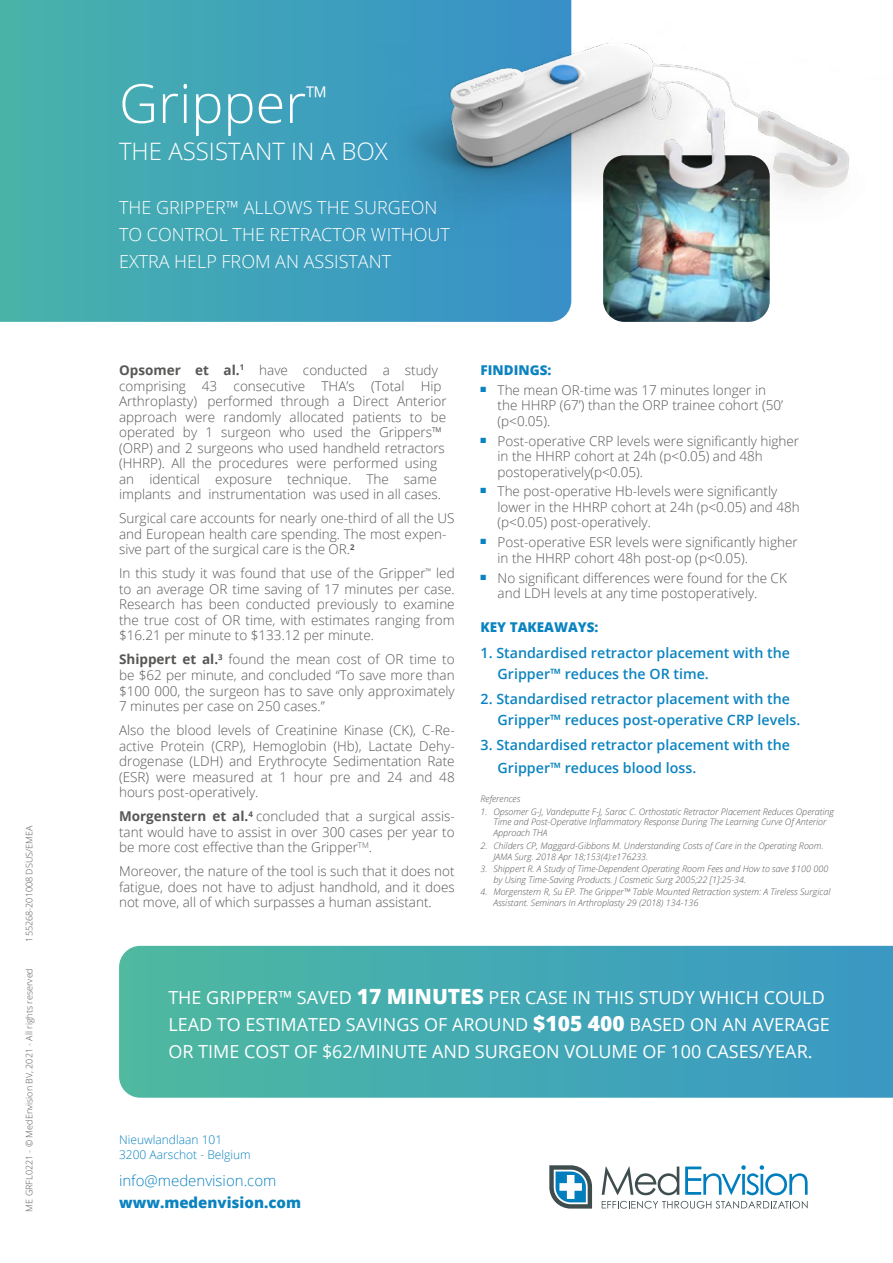
<style>
.page{position:relative;width:893px;height:1263px;background:#fff}
.page>*{position:absolute;margin:0;border:0;box-sizing:border-box;transform-origin:0 0}
.t1{font:300 54px "Open Sans";color:#fff}
.t2{font:300 24px "Open Sans";color:#fff}
.t3{font:18px/27px "Open Sans";color:#fff}
.t4{font:300 18px/27px "Open Sans";color:#fff}
.t5{font:300 15px "Open Sans";color:#0b83c0}
.t6{font:800 15px "Open Sans";color:#0b83c0}
.t7{font:600 14.25px/21px "Open Sans";color:#0b83c0}
.t8{font:300 13.5px/15.6px "Open Sans";color:#575756}
.t9{font:800 13.5px "Open Sans";color:#0b83c0}
.t10{font:300 12px/15px "Open Sans";color:#0b83c0}
.t11{font:italic 300 9px/10.8px "Open Sans";color:#575756}
.t12{font:300 9px "Open Sans";color:#575756}
.s1{font-weight:700}
.s2{font-weight:800;font-size:21px}
</style>
<div class="page">
<svg style="left:0;top:0;width:571px;height:322px;background:#41a5b6"></svg>
<svg style="left:119px;top:946px;width:774px;height:152px;background:#44a8b2"></svg>
<img style="left:603px;top:247px;width:167px;height:75px">
<img style="left:377px;top:17px;width:472px;height:230px">
<svg style="left:602px;top:1166px;width:77px;height:29px"></svg>
<svg style="left:685px;top:1165px;width:123px;height:30px"></svg>
<svg style="left:602px;top:1201px;width:206px;height:7px"></svg>
<svg style="left:549px;top:1165px;width:43px;height:43px"></svg>
<p class="t12" style="left:23px;top:941px;width:117px;rotate:-90deg">155268-201008 DSUS/EMEA</p>
<p class="t12" style="left:23px;top:1211px;width:245px;rotate:-90deg">ME GRFL0221 - © MedEnvision BV, 2021 - All rights reserved</p>
<h1 class="t1" style="left:119px;top:66px;width:210px">Gripper<sup>™</sup></h1>
<h2 class="t2" style="left:119px;top:135px;width:270px">THE ASSISTANT IN A BOX</h2>
<h3 class="t4" style="left:119px;top:194px;width:332px">THE GRIPPER™ ALLOWS THE SURGEON<br>TO CONTROL THE RETRACTOR WITHOUT<br>EXTRA HELP FROM AN ASSISTANT</h3>
<p class="t8" style="left:119px;top:362px;width:329px"><span class="s1">Opsomer et al.</span><sup>1</sup> have conducted a study comprising 43 consecutive THA’s (Total Hip Arthroplasty) performed through a Direct Anterior approach were randomly allocated patients to be operated by 1 surgeon who used the Grippers™ (ORP) and 2 surgeons who used handheld retractors (HHRP). All the procedures were performed using an identical exposure technique. The same implants and instrumentation was used in all cases.</p>
<p class="t8" style="left:119px;top:510px;width:337px">Surgical care accounts for nearly one-third of all the US and European health care spending. The most expen&shy;sive part of the surgical care is the OR.<sup>2</sup></p>
<p class="t8" style="left:119px;top:565px;width:337px;text-align:justify">In this study it was found that use of the Gripper<sup>™</sup> led to an average OR time saving of 17 minutes per case.<br>Research has been conducted previously to examine the true cost of OR time, with estimates ranging from $16.21 per minute to $133.12 per minute.</p>
<p class="t8" style="left:119px;top:651px;width:337px;text-align:justify"><span class="s1">Shippert et al.</span><sup>3</sup> found the mean cost of OR time to be $62 per minute, and concluded “To save more than $100 000, the surgeon has to save only approximately 7 minutes per case on 250 cases.”</p>
<p class="t8" style="left:119px;top:722px;width:337px;text-align:justify">Also the blood levels of Creatinine Kinase (CK), C-Re&shy;active Protein (CRP), Hemoglobin (Hb), Lactate Dehy&shy;drogenase (LDH) and Erythrocyte Sedimentation Rate (ESR) were measured at 1 hour pre and 24 and 48 hours post-operatively.</p>
<p class="t8" style="left:119px;top:808px;width:337px;text-align:justify"><span class="s1">Morgenstern et al.</span><sup>4</sup> concluded that a surgical assis&shy;tant would have to assist in over 300 cases per year to be more cost effective than the Gripper<sup>TM</sup>.</p>
<p class="t8" style="left:119px;top:863px;width:337px;text-align:justify">Moreover, the nature of the tool is such that it does not fatigue, does not have to adjust handhold, and it does not move, all of which surpasses a human assistant.</p>
<p class="t9" style="left:481px;top:360px;width:72px">FINDINGS:</p>
<p class="t8" style="left:498px;top:382px;width:287px;text-indent:-17px"><sup>■</sup> The mean OR-time was 17 minutes longer in the HHRP (67’) than the ORP trainee cohort (50’ (p&lt;0.05).</p>
<p class="t8" style="left:498px;top:432px;width:303px;text-indent:-17px"><sup>■</sup> Post-operative CRP levels were significantly higher in the HHRP cohort at 24h (p&lt;0.05) and 48h postoperatively(p&lt;0.05).</p>
<p class="t8" style="left:498px;top:483px;width:304px;text-indent:-17px"><sup>■</sup> The post-operative Hb-levels were significantly lower in the HHRP cohort at 24h (p&lt;0.05) and 48h (p&lt;0.05) post-operatively.</p>
<p class="t8" style="left:498px;top:534px;width:302px;text-indent:-17px"><sup>■</sup> Post-operative ESR levels were significantly higher in the HHRP cohort 48h post-op (p&lt;0.05).</p>
<p class="t8" style="left:498px;top:569px;width:291px;text-indent:-17px"><sup>■</sup> No significant differences were found for the CK and LDH levels at any time postoperatively.</p>
<p class="t9" style="left:481px;top:617px;width:119px">KEY TAKEAWAYS:</p>
<p class="t7" style="left:498px;top:641px;width:294px;text-indent:-17px">1. Standardised retractor placement with the<br>Gripper™ reduces the OR time.</p>
<p class="t7" style="left:498px;top:688px;width:304px;text-indent:-17px">2. Standardised retractor placement with the<br>Gripper™ reduces post-operative CRP levels.</p>
<p class="t7" style="left:498px;top:733px;width:294px;line-height:22.5px;text-indent:-17px">3. Standardised retractor placement with the<br>Gripper™ reduces blood loss.</p>
<p class="t11" style="left:481px;top:793px;width:41px">References</p>
<p class="t11" style="left:493px;top:806px;width:342px;text-indent:-13px">1. Opsomer G-J, Vandeputte F-J, Sarac C. Orthostatic Retractor Placement Reduces Operating<br>Time and Post-Operative Inflammatory Response During The Learning Curve Of Anterior<br>Approach THA</p>
<p class="t11" style="left:493px;top:840px;width:332px;text-indent:-13px">2. Childers CP, Maggard-Gibbons M. Understanding Costs of Care in the Operating Room.<br>JAMA Surg. 2018 Apr 18;153(4):e176233.</p>
<p class="t11" style="left:493px;top:863px;width:336px;text-indent:-13px">3. Shippert R. A Study of Time-Dependent Operating Room Fees and How to save $100 000 by Using Time-Saving Products. J Cosmetic Surg 2005;22 [1]:25-34.</p>
<p class="t11" style="left:493px;top:886px;width:339px;text-indent:-13px">4. Morgenstern R, Su EP. The Gripper™ Table Mounted Retraction system: A Tireless Surgical<br>Assistant. Seminars In Arthroplasty 29 (2018) 134-136</p>
<h3 class="t3" style="left:168px;top:983px;width:663px">THE GRIPPER™ SAVED <span class="s2">17 MINUTES</span> PER CASE IN THIS STUDY WHICH COULD<br>LEAD TO ESTIMATED SAVINGS OF AROUND <span class="s2">$105 400</span> BASED ON AN AVERAGE<br>OR TIME COST OF $62/MINUTE AND SURGEON VOLUME OF 100 CASES/YEAR.</h3>
<p class="t10" style="left:119px;top:1132px;width:133px">Nieuwlandlaan 101<br>3200 Aarschot - Belgium</p>
<p class="t5" style="left:119px;top:1170px;width:159px">info@medenvision.com</p>
<p class="t6" style="left:119px;top:1191px;width:184px">www.medenvision.com</p>
</div>
